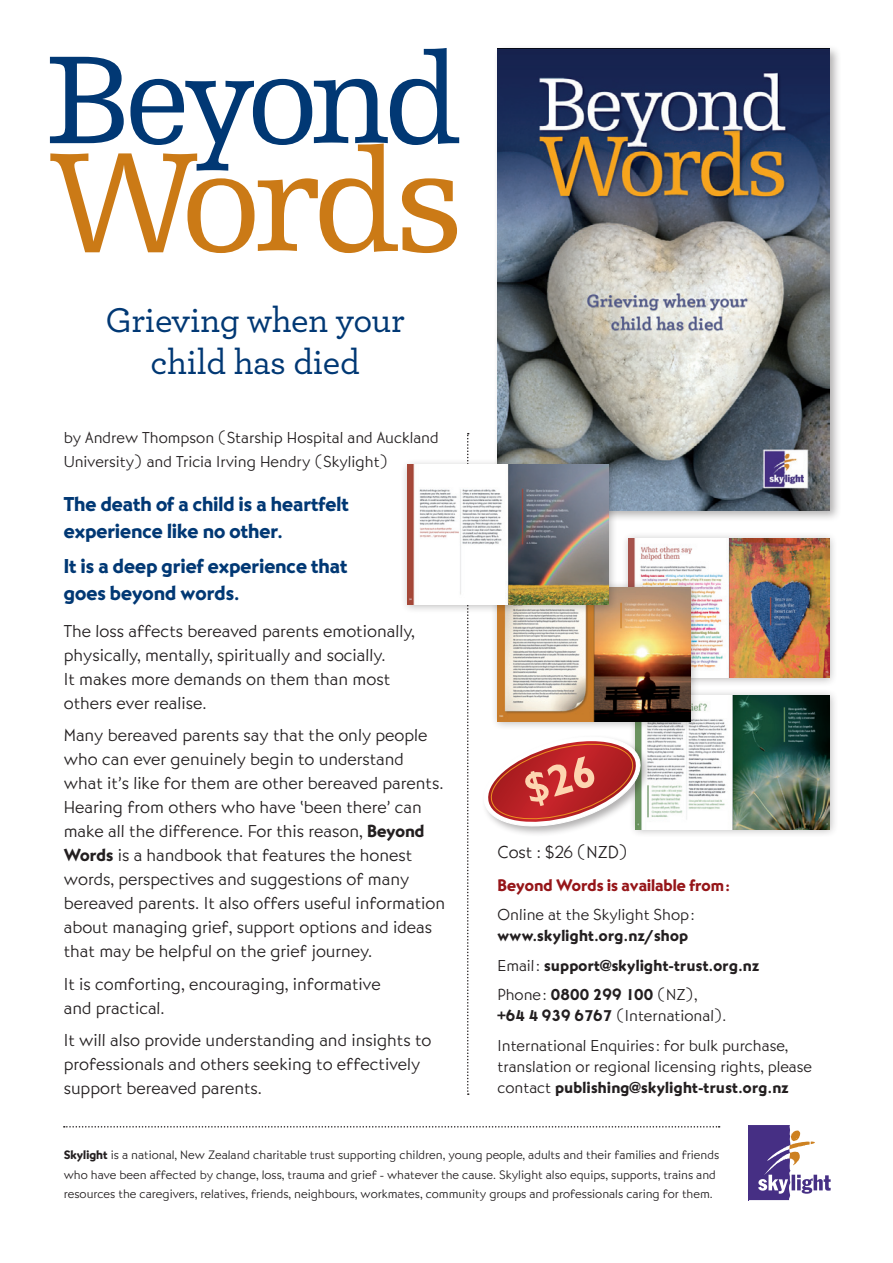
<style>
.page{position:relative;width:893px;height:1263px;background:#fff}
.page>*{position:absolute;margin:0;border:0;box-sizing:border-box;transform-origin:0 0}
.t1{font:149.4px "Humanist Slabserif 712 BT";letter-spacing:-.04em;color:#cb7a16}
.t2{font:132.3px "Humanist Slabserif 712 BT";letter-spacing:-.05em;color:#013874}
.t3{font:500 36px/42px "Archer";letter-spacing:-.01em;color:#013874;text-align:center}
.t4{font:21px/27px "Bernhard Gothic Hvy";color:#013874}
.t5{font:18px/24px "Bernhard Gothic Lgt";color:#231f20}
.t6{font:17.25px "Bernhard Gothic Hvy";color:#961619}
.t7{font:16.5px/21px "Bernhard Gothic Lgt";color:#231f20}
.t8{font:16.5px/29.5px "Bernhard Gothic Hvy";letter-spacing:.02em;color:#231f20}
.t9{font:12.75px/19.5px "Bernhard Gothic Lgt";color:#231f20}
.s1{font-family:"Bernhard Gothic Hvy"}
.s2{font-family:"Bernhard Gothic Lgt"}
</style>
<div class="page">
<div style="left:493px;top:45px;width:348px;height:478px;background:#231f20;opacity:.35"></div>
<img style="left:497px;top:49px;width:332px;height:461px">
<hr style="left:748px;top:1125px;width:1px;height:75px;background:#462f84">
<svg style="left:749px;top:1125px;width:82px;height:75px"></svg>
<svg style="left:64px;top:1126px;width:656px;height:1px"></svg>
<svg style="left:467px;top:433px;width:2px;height:662px"></svg>
<div style="left:629px;top:688px;width:209px;height:150px;background:#231f20;opacity:.3"></div>
<img style="left:636px;top:695px;width:193px;height:134px">
<div style="left:621px;top:531px;width:217px;height:156px;background:#231f20;opacity:.3"></div>
<img style="left:628px;top:538px;width:201px;height:140px">
<div style="left:490px;top:580px;width:210px;height:150px;background:#231f20;opacity:.3"></div>
<img style="left:498px;top:587px;width:193px;height:134px">
<div style="left:401px;top:458px;width:217px;height:156px;background:#231f20;opacity:.3"></div>
<img style="left:408px;top:465px;width:201px;height:139px">
<div style="left:481px;top:734px;width:170px;height:103px;background:#231f20;opacity:.35"></div>
<svg style="left:481px;top:731px;width:164px;height:101px"></svg>
<h2 class="t2" style="left:46px;top:20px;width:416px">Beyond</h2>
<h1 class="t1" style="left:49px;top:111px;width:415px">Words</h1>
<h3 class="t3" style="left:105px;top:297px;width:301px">Grieving when your child has died</h3>
<p class="t7" style="left:64px;top:426px;width:376px;line-height:24px">by Andrew Thompson (Starship Hospital and Auckland<br>University) and Tricia Irving Hendry (Skylight)</p>
<p class="t4" style="left:64px;top:492px;width:287px">The death of a child is a heartfelt experience like no other.</p>
<p class="t4" style="left:64px;top:554px;width:285px">It is a deep grief experience that goes beyond words.</p>
<p class="t5" style="left:64px;top:620px;width:353px">The loss affects bereaved parents emotionally, physically, mentally, spiritually and socially.<br>It makes more demands on them than most others ever realise.</p>
<p class="t5" style="left:64px;top:725px;width:383px">Many bereaved parents say that the only people who can ever genuinely begin to understand what it’s like for them are other bereaved parents.<br>Hearing from others who have ‘been there’ can make all the difference. For this reason, <span class="s1">Beyond Words</span> is a handbook that features the honest words, perspectives and suggestions of many bereaved parents. It also offers useful information about managing grief, support options and ideas that may be helpful on the grief journey.</p>
<p class="t5" style="left:64px;top:973px;width:318px">It is comforting, encouraging, informative and practical.</p>
<p class="t5" style="left:64px;top:1030px;width:369px">It will also provide understanding and insights to professionals and others seeking to effectively support bereaved parents.</p>
<p class="t5" style="left:497px;top:841px;width:132px">Cost : $26 (NZD)</p>
<p class="t6" style="left:497px;top:873px;width:234px">Beyond Words is available from:</p>
<p class="t7" style="left:497px;top:905px;width:199px">Online at the Skylight Shop:</p>
<p class="t8" style="left:497px;top:922px;width:263px">www.skylight.org.nz/shop<br><span class="s2">Email:</span> support@skylight-trust.org.nz</p>
<p class="t7" style="left:497px;top:985px;width:230px">Phone: <span class="s1">0800 299 100</span> (NZ), <span class="s1">+64 4 939 6767</span> (International).</p>
<p class="t7" style="left:497px;top:1036px;width:316px">International Enquiries: for bulk purchase, translation or regional licensing rights, please</p>
<p class="t8" style="left:497px;top:1074px;width:293px"><span class="s2">contact</span> publishing@skylight-trust.org.nz</p>
<p class="t9" style="left:64px;top:1146px;width:657px"><span class="s1">Skylight</span> is a national, New Zealand charitable trust supporting children, young people, adults and their families and friends who have been affected by change, loss, trauma and grief - whatever the cause. Skylight also equips, supports, trains and resources the caregivers, relatives, friends, neighbours, workmates, community groups and professionals caring for them.</p>
</div>
